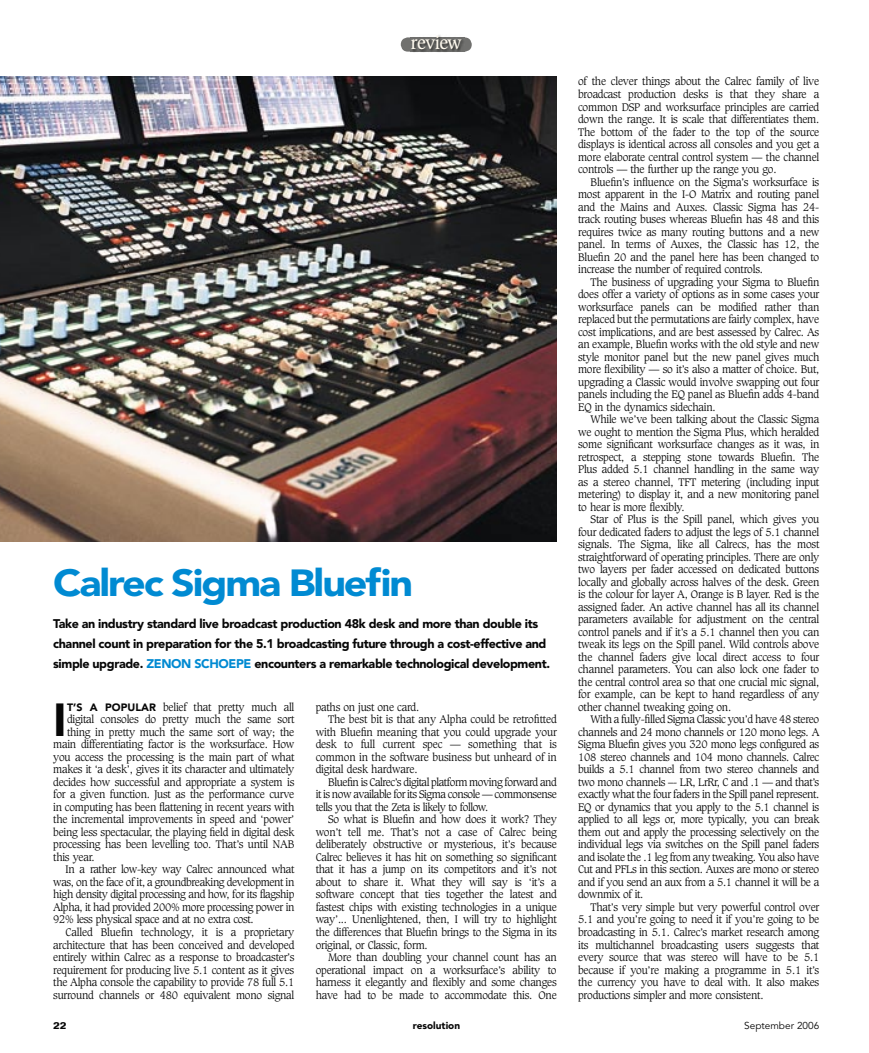
<style>
.page{position:relative;width:869px;height:1053px;background:#fff}
.page>*{position:absolute;margin:0;border:0;box-sizing:border-box;transform-origin:0 0}
.t1{font:900 45.88px "Avenir";color:#070707}
.t2{font:900 37.5px "Avenir";letter-spacing:-.05em;color:#008ad2;scale:1.1 1}
.t3{font:17.5px "Caxton";letter-spacing:-.03em;color:#fdf8ed}
.t4{font:900 12.5px/20px "Avenir";letter-spacing:-.03em;color:#070707}
.t5{font:300 10.62px/12.5px "Caxton";letter-spacing:-.02em;color:#070707;text-align:justify}
.t6{font:300 10.62px "Caxton";letter-spacing:-.04em;color:#070707}
.t7{font:10px "Avenir";color:#070707}
.t8{font:900 10px "Avenir";color:#070707}
.t9{font:700 10px "Folio";color:#070707}
.s1{color:#008ad2}
.s2{font-family:"Avenir";font-weight:900}
</style>
<div class="page">
<div style="left:400px;top:37px;width:71px;height:15px;background:#70706e;border-radius:7px"></div>
<img style="left:412px;top:37px;width:51px;height:15px">
<img style="left:0;top:76px;width:556px;height:465px">
<h3 class="t3" style="left:411px;top:33px;width:52px">review</h3>
<h2 class="t2" style="left:53px;top:560px;width:329px">Calrec Sigma Bluefin</h2>
<p class="t4" style="left:53px;top:613px;width:498px">Take an industry standard live broadcast production 48k desk and more than double its channel count in preparation for the 5.1 broadcasting future through a cost-effective and simple upgrade. <span class="s1">ZENON SCHOEPE</span> encounters a remarkable technological development.</p>
<h1 class="t1" style="left:53px;top:692px;width:15px">I</h1>
<p class="t5" style="left:67px;top:701px;width:229px"><span class="s2">T’S A POPULAR</span> belief that pretty much all</p>
<p class="t5" style="left:67px;top:713px;width:229px">digital consoles do pretty much the same sort</p>
<p class="t5" style="left:67px;top:726px;width:229px">thing in pretty much the same sort of way; the</p>
<p class="t5" style="left:53px;top:738px;width:242px">main differentiating factor is the worksurface. How</p>
<p class="t5" style="left:53px;top:751px;width:242px">you access the processing is the main part of what</p>
<p class="t5" style="left:53px;top:763px;width:242px">makes it ‘a desk’, gives it its character and ultimately</p>
<p class="t5" style="left:53px;top:776px;width:242px">decides how successful and appropriate a system is</p>
<p class="t5" style="left:53px;top:788px;width:242px">for a given function. Just as the performance curve</p>
<p class="t5" style="left:53px;top:801px;width:242px">in computing has been flattening in recent years with</p>
<p class="t5" style="left:53px;top:813px;width:242px">the incremental improvements in speed and ‘power’</p>
<p class="t5" style="left:53px;top:826px;width:242px">being less spectacular, the playing field in digital desk</p>
<p class="t5" style="left:53px;top:838px;width:242px">processing has been levelling too. That’s until NAB</p>
<p class="t5" style="left:53px;top:851px;width:43px">this year.</p>
<p class="t5" style="left:66px;top:863px;width:230px">In a rather low-key way Calrec announced what</p>
<p class="t5" style="left:53px;top:876px;width:242px">was, on the face of it, a groundbreaking development in</p>
<p class="t5" style="left:53px;top:888px;width:242px">high density digital processing and how, for its flagship</p>
<p class="t5" style="left:53px;top:901px;width:242px">Alpha, it had provided 200% more processing power in</p>
<p class="t5" style="left:53px;top:913px;width:202px">92% less physical space and at no extra cost.</p>
<p class="t5" style="left:66px;top:926px;width:230px">Called Bluefin technology, it is a proprietary</p>
<p class="t5" style="left:53px;top:938px;width:242px">architecture that has been conceived and developed</p>
<p class="t5" style="left:53px;top:951px;width:242px">entirely within Calrec as a response to broadcaster’s</p>
<p class="t5" style="left:53px;top:963px;width:242px">requirement for producing live 5.1 content as it gives</p>
<p class="t5" style="left:53px;top:976px;width:242px">the Alpha console the capability to provide 78 full 5.1</p>
<p class="t5" style="left:53px;top:988px;width:242px">surround channels or 480 equivalent mono signal</p>
<p class="t5" style="left:315px;top:701px;width:105px">paths on just one card.</p>
<p class="t5" style="left:328px;top:713px;width:230px">The best bit is that any Alpha could be retrofitted</p>
<p class="t5" style="left:315px;top:726px;width:242px">with Bluefin meaning that you could upgrade your</p>
<p class="t5" style="left:315px;top:738px;width:242px">desk to full current spec — something that is</p>
<p class="t5" style="left:315px;top:751px;width:242px">common in the software business but unheard of in</p>
<p class="t5" style="left:315px;top:763px;width:103px">digital desk hardware.</p>
<p class="t6" style="left:328px;top:775px;width:230px">Bluefin is Calrec’s digital platform moving forward and</p>
<p class="t6" style="left:315px;top:788px;width:242px">it is now available for its Sigma console — commonsense</p>
<p class="t6" style="left:315px;top:800px;width:174px">tells you that the Zeta is likely to follow.</p>
<p class="t5" style="left:328px;top:813px;width:230px">So what is Bluefin and how does it work? They</p>
<p class="t5" style="left:315px;top:826px;width:242px">won’t tell me. That’s not a case of Calrec being</p>
<p class="t5" style="left:315px;top:838px;width:242px">deliberately obstructive or mysterious, it’s because</p>
<p class="t5" style="left:315px;top:851px;width:242px">Calrec believes it has hit on something so significant</p>
<p class="t5" style="left:315px;top:863px;width:242px">that it has a jump on its competitors and it’s not</p>
<p class="t5" style="left:315px;top:876px;width:242px">about to share it. What they will say is ‘it’s a</p>
<p class="t5" style="left:315px;top:888px;width:242px">software concept that ties together the latest and</p>
<p class="t5" style="left:315px;top:901px;width:242px">fastest chips with existing technologies in a unique</p>
<p class="t5" style="left:315px;top:913px;width:242px">way’... Unenlightened, then, I will try to highlight</p>
<p class="t5" style="left:315px;top:926px;width:242px">the differences that Bluefin brings to the Sigma in its</p>
<p class="t5" style="left:315px;top:938px;width:113px">original, or Classic, form.</p>
<p class="t5" style="left:328px;top:951px;width:230px">More than doubling your channel count has an</p>
<p class="t5" style="left:315px;top:963px;width:242px">operational impact on a worksurface’s ability to</p>
<p class="t5" style="left:315px;top:976px;width:242px">harness it elegantly and flexibly and some changes</p>
<p class="t5" style="left:315px;top:988px;width:242px">have had to be made to accommodate this. One</p>
<p class="t5" style="left:578px;top:76px;width:242px">of the clever things about the Calrec family of live broadcast production desks is that they share a common DSP and worksurface principles are carried down the range. It is scale that differentiates them.<br>The bottom of the fader to the top of the source displays is identical across all consoles and you get a more elaborate central control system — the channel controls — the further up the range you go.</p>
<p class="t5" style="left:578px;top:176px;width:242px;text-indent:12px">Bluefin’s influence on the Sigma’s worksurface is most apparent in the I-O Matrix and routing panel and the Mains and Auxes. Classic Sigma has 24- track routing buses whereas Bluefin has 48 and this requires twice as many routing buttons and a new panel. In terms of Auxes, the Classic has 12, the Bluefin 20 and the panel here has been changed to increase the number of required controls.</p>
<p class="t5" style="left:578px;top:276px;width:242px;text-indent:12px">The business of upgrading your Sigma to Bluefin does offer a variety of options as in some cases your worksurface panels can be modified rather than replaced but the permutations are fairly complex, have cost implications, and are best assessed by Calrec. As an example, Bluefin works with the old style and new style monitor panel but the new panel gives much more flexibility — so it’s also a matter of choice. But, upgrading a Classic would involve swapping out four panels including the EQ panel as Bluefin adds 4-band EQ in the dynamics sidechain.</p>
<p class="t5" style="left:578px;top:413px;width:242px;text-indent:12px">While we’ve been talking about the Classic Sigma we ought to mention the Sigma Plus, which heralded some significant worksurface changes as it was, in retrospect, a stepping stone towards Bluefin. The Plus added 5.1 channel handling in the same way as a stereo channel, TFT metering (including input metering) to display it, and a new monitoring panel to hear is more flexibly.</p>
<p class="t5" style="left:578px;top:513px;width:242px;text-indent:12px">Star of Plus is the Spill panel, which gives you four dedicated faders to adjust the legs of 5.1 channel signals. The Sigma, like all Calrecs, has the most straightforward of operating principles. There are only two layers per fader accessed on dedicated buttons locally and globally across halves of the desk. Green is the colour for layer A, Orange is B layer. Red is the assigned fader. An active channel has all its channel parameters available for adjustment on the central control panels and if it’s a 5.1 channel then you can tweak its legs on the Spill panel. Wild controls above the channel faders give local direct access to four channel parameters. You can also lock one fader to the central control area so that one crucial mic signal, for example, can be kept to hand regardless of any other channel tweaking going on.</p>
<p class="t5" style="left:578px;top:713px;width:242px;text-indent:12px">With a fully-filled Sigma Classic you’d have 48 stereo channels and 24 mono channels or 120 mono legs. A Sigma Bluefin gives you 320 mono legs configured as 108 stereo channels and 104 mono channels. Calrec builds a 5.1 channel from two stereo channels and two mono channels –- LR, LrRr, C and .1 — and that’s exactly what the four faders in the Spill panel represent.<br>EQ or dynamics that you apply to the 5.1 channel is applied to all legs or, more typically, you can break them out and apply the processing selectively on the individual legs via switches on the Spill panel faders and isolate the .1 leg from any tweaking. You also have Cut and PFLs in this section. Auxes are mono or stereo and if you send an aux from a 5.1 channel it will be a downmix of it.</p>
<p class="t5" style="left:578px;top:901px;width:242px;text-indent:12px">That’s very simple but very powerful control over 5.1 and you’re going to need it if you’re going to be broadcasting in 5.1. Calrec’s market research among its multichannel broadcasting users suggests that every source that was stereo will have to be 5.1 because if you’re making a programme in 5.1 it’s the currency you have to deal with. It also makes productions simpler and more consistent.</p>
<p class="t9" style="left:53px;top:1019px;width:15px">22</p>
<p class="t8" style="left:412px;top:1019px;width:49px">resolution</p>
<p class="t7" style="left:744px;top:1019px;width:76px">September 2006</p>
</div>
